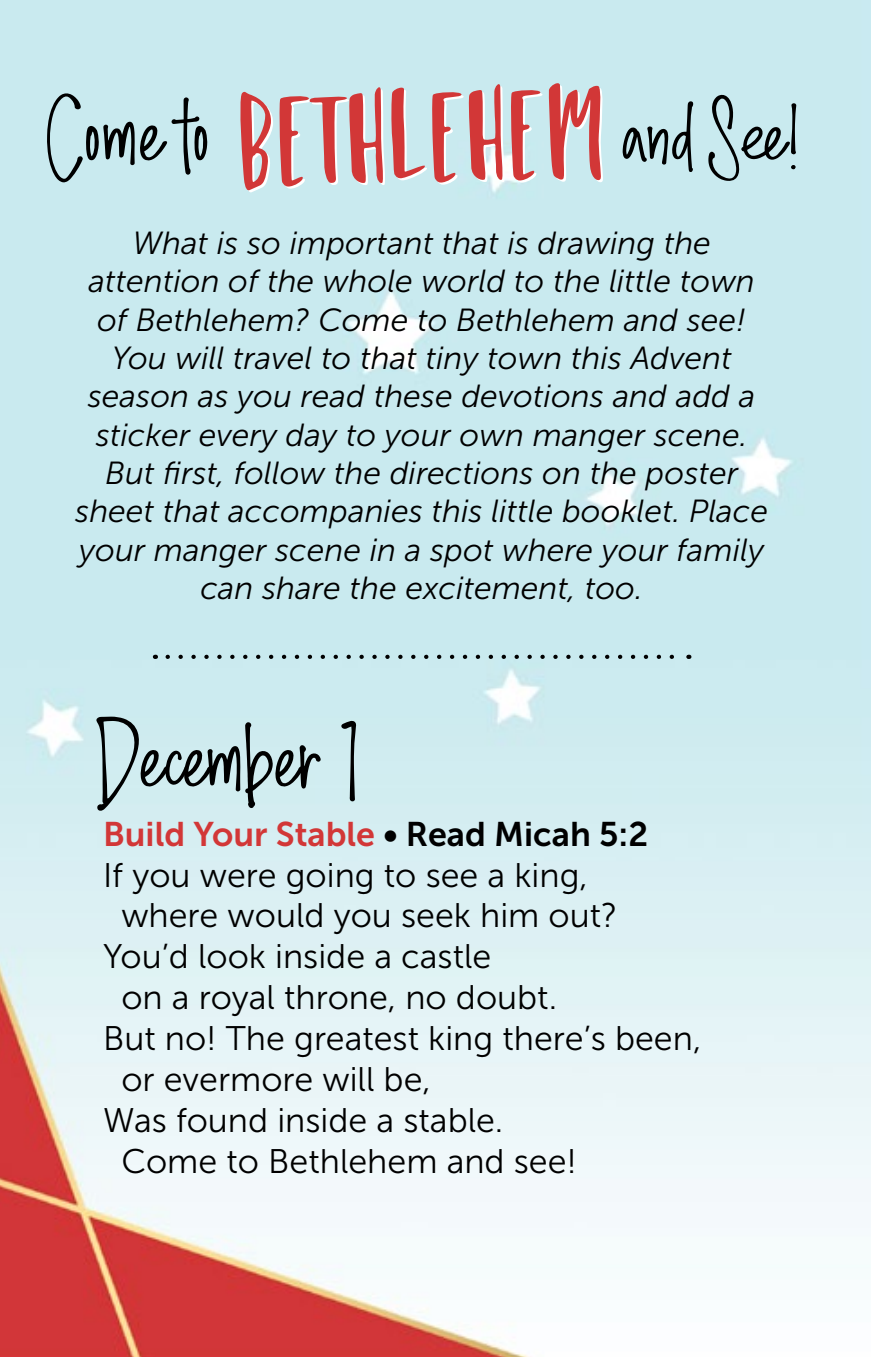
<style>
.page{position:relative;width:871px;height:1357px;background:#fff}
.page>*{position:absolute;margin:0;border:0;box-sizing:border-box;transform-origin:0 0}
.t1{font:102.15px "Ding Dong";color:#000}
.t2{font:33.98px "Museo Sans 300";color:#000}
.t3{font:33.98px "Museo Sans 700";color:#d23737}
.t4{font:italic 31.95px/38.2px "Museo Sans 300";color:#000;text-align:center}
.s1{color:#000}
</style>
<div class="page">
<img style="left:0;top:0;width:871px;height:1357px">
<svg style="left:622px;top:94px;width:174px;height:88px;background:#a8c4c8"></svg>
<svg style="left:238px;top:80px;width:366px;height:113px;background:#d0b1b4"></svg>
<svg style="left:47px;top:93px;width:160px;height:89px;background:#a6c1c6"></svg>
<svg style="left:168px;top:655px;width:514px;height:4px;background:#93abaf"></svg>
<p class="t4" style="left:75px;top:224px;width:694px">What is so important that is drawing the attention of the whole world to the little town of Bethlehem? Come to Bethlehem and see!<br>You will travel to that tiny town this Advent season as you read these devotions and add a sticker every day to your own manger scene.<br>But first, follow the directions on the poster sheet that accompanies this little booklet. Place your manger scene in a spot where your family can share the excitement, too.</p>
<h1 class="t1" style="left:103px;top:691px;width:259px">December 1</h1>
<p class="t3" style="left:103px;top:815px;width:546px">Build Your Stable <span class="s1">• Read Micah 5:2</span></p>
<p class="t2" style="left:103px;top:856px;width:486px">If you were going to see a king,</p>
<p class="t2" style="left:121px;top:897px;width:498px">where would you seek him out?</p>
<p class="t2" style="left:103px;top:938px;width:390px">You’d look inside a castle</p>
<p class="t2" style="left:121px;top:979px;width:437px">on a royal throne, no doubt.</p>
<p class="t2" style="left:103px;top:1020px;width:600px">But no! The greatest king there’s been,</p>
<p class="t2" style="left:121px;top:1061px;width:311px">or evermore will be,</p>
<p class="t2" style="left:103px;top:1102px;width:402px">Was found inside a stable.</p>
<p class="t2" style="left:121px;top:1143px;width:457px">Come to Bethlehem and see!</p>
</div>
